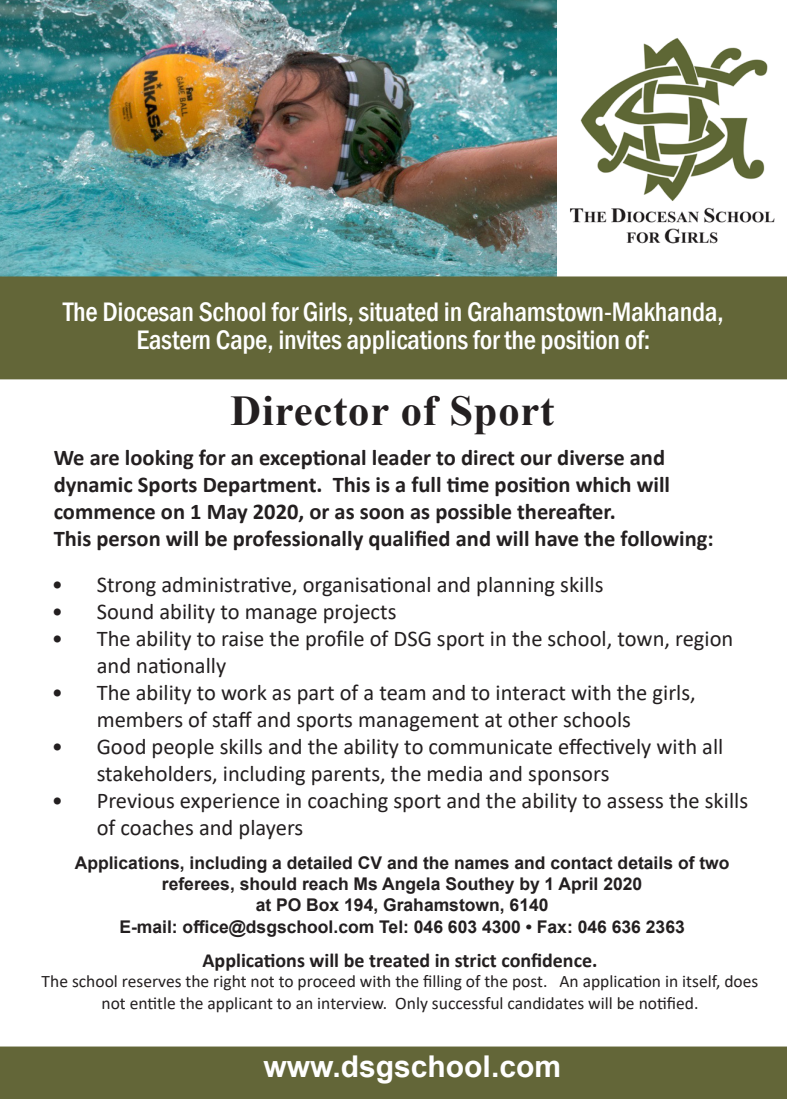
<style>
.page{position:relative;width:787px;height:1099px;background:#fff}
.page>*{position:absolute;margin:0;border:0;box-sizing:border-box;transform-origin:0 0}
.t1{font:700 42.5px "Times New Roman";letter-spacing:.02em;color:#231f20}
.t2{font:700 30px "Arial";color:#fff}
.t3{font:500 condensed 27.5px/27.5px "Franklin Gothic";letter-spacing:-.01em;color:#fff;text-align:center}
.t4{font:22.5px/27px "Calibri";color:#231f20}
.t5{font:700 22.5px/27px "Calibri";color:#231f20}
.t6{font:700 20px "Calibri";color:#231f20}
.t7{font:700 17.5px/21.5px "Arial";color:#231f20;text-align:center}
.t8{font:17.5px/22.5px "Calibri";color:#231f20;text-align:center}
</style>
<div class="page">
<img style="left:0;top:0;width:556px;height:276px">
<div style="left:0;top:277px;width:787px;height:101px;background:#636638"></div>
<div style="left:0;top:276px;width:787px;height:103px;border:2px solid #636638"></div>
<div style="left:0;top:1046px;width:787px;height:52px;background:#636638"></div>
<img style="left:570px;top:38px;width:205px;height:206px">
<p class="t3" style="left:63px;top:298px;width:662px">The Diocesan School for Girls, situated in Grahamstown-Makhanda,<br>Eastern Cape, invites applications for the position of:</p>
<p class="t1" style="left:230px;top:380px;width:325px">Director of Sport</p>
<p class="t5" style="left:54px;top:443px;width:613px">We are looking for an exceptional leader to direct our diverse and</p>
<p class="t5" style="left:54px;top:470px;width:618px">dynamic Sports Department. This is a full time position which will</p>
<p class="t5" style="left:54px;top:497px;width:661px">commence on 1 May 2020, or as soon as possible thereafter.<br>This person will be professionally qualified and will have the following:</p>
<p class="t4" style="left:52px;top:570px;width:553px">• Strong administrative, organisational and planning skills</p>
<p class="t4" style="left:52px;top:597px;width:346px">• Sound ability to manage projects</p>
<p class="t4" style="left:97px;top:624px;width:638px;text-indent:-45px">• The ability to raise the profile of DSG sport in the school, town, region and nationally</p>
<p class="t4" style="left:97px;top:678px;width:600px;text-indent:-45px">• The ability to work as part of a team and to interact with the girls, members of staff and sports management at other schools</p>
<p class="t4" style="left:97px;top:732px;width:628px;text-indent:-45px">• Good people skills and the ability to communicate effectively with all stakeholders, including parents, the media and sponsors</p>
<p class="t4" style="left:97px;top:786px;width:653px;text-indent:-45px">• Previous experience in coaching sport and the ability to assess the skills of coaches and players</p>
<p class="t7" style="left:75px;top:851px;width:656px">Applications, including a detailed CV and the names and contact details of two referees, should reach Ms Angela Southey by 1 April 2020<br>at PO Box 194, Grahamstown, 6140<br>E-mail: office@dsgschool.com Tel: 046 603 4300 • Fax: 046 636 2363</p>
<p class="t6" style="left:202px;top:946px;width:396px">Applications will be treated in strict confidence.</p>
<p class="t8" style="left:42px;top:969px;width:718px">The school reserves the right not to proceed with the filling of the post. An application in itself, does not entitle the applicant to an interview. Only successful candidates will be notified.</p>
<p class="t2" style="left:264px;top:1044px;width:299px">www.dsgschool.com</p>
</div>
